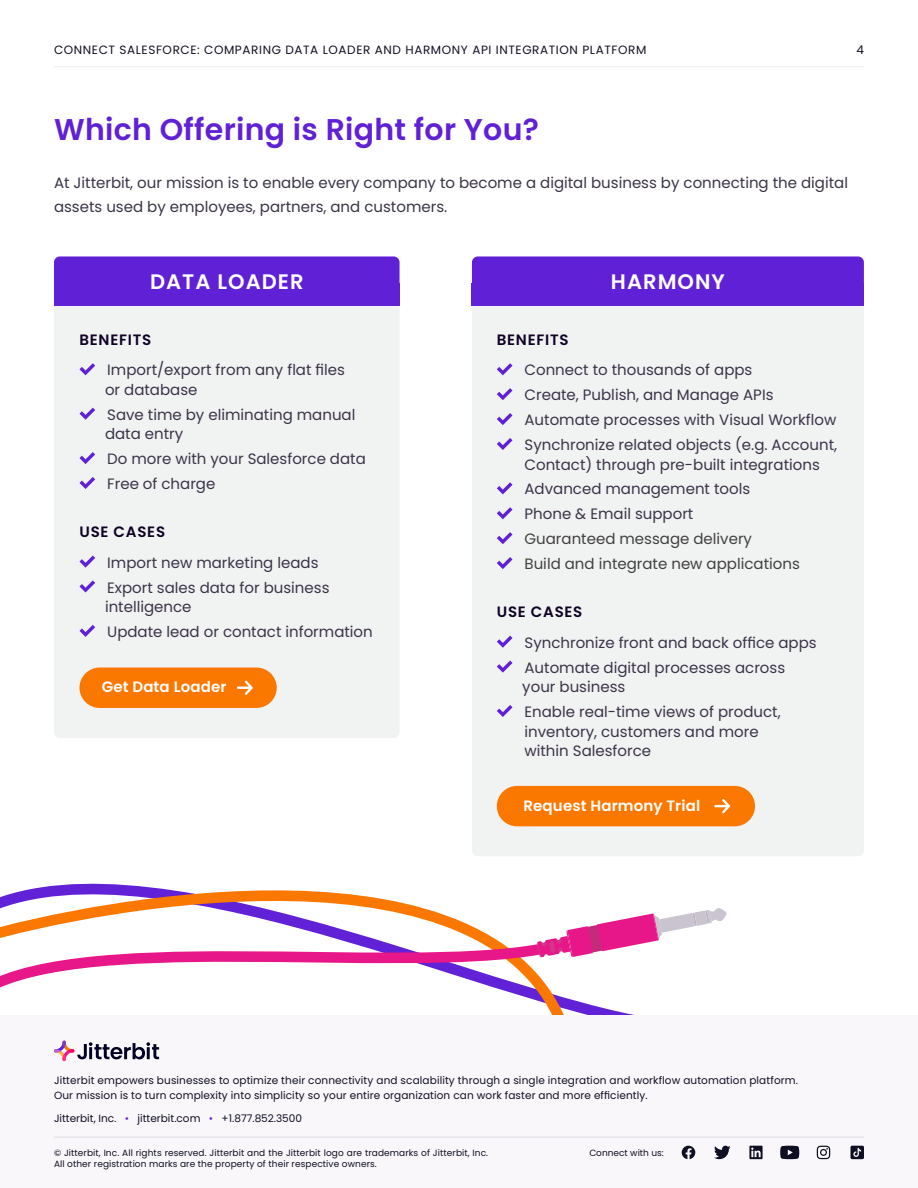
<style>
.page{position:relative;width:918px;height:1188px;background:#fff}
.page>*{position:absolute;margin:0;border:0;box-sizing:border-box;transform-origin:0 0}
.t1{font:600 30px "Poppins";letter-spacing:.01em;color:#6020d6}
.t2{font:600 21px "Poppins";letter-spacing:.05em;color:#fff}
.t3{font:15px/24.9px "Poppins";color:#3b3448}
.t4{font:15px/24.9px "Poppins";color:#414042}
.t5{font:600 15px "Poppins";letter-spacing:.05em;color:#0f0225}
.t6{font:600 15px "Poppins";letter-spacing:.01em;color:#fff}
.t7{font:12px "Poppins";letter-spacing:.05em;color:#151025}
.t8{font:10.5px/15px "Poppins";letter-spacing:.01em;color:#0e0f23}
.t9{font:9px/10.8px "Poppins";letter-spacing:.01em;color:#0e0f23}
.s1{color:#6020d6}
</style>
<div class="page">
<svg style="left:0;top:883px;width:578px;height:132px"></svg>
<svg style="left:0;top:927px;width:553px;height:84px"></svg>
<svg style="left:537px;top:908px;width:190px;height:49px"></svg>
<div style="left:0;top:1016px;width:918px;height:172px;background:#faf7fb"></div>
<hr style="left:54px;top:1137px;width:810px;height:1px;background:#e0dee5">
<svg style="left:682px;top:1146px;width:13px;height:13px"></svg>
<svg style="left:714px;top:1146px;width:17px;height:13px"></svg>
<svg style="left:749px;top:1146px;width:14px;height:13px"></svg>
<svg style="left:784px;top:1145px;width:16px;height:15px"></svg>
<svg style="left:780px;top:1146px;width:19px;height:13px"></svg>
<svg style="left:816px;top:1145px;width:15px;height:15px"></svg>
<svg style="left:817px;top:1146px;width:13px;height:13px"></svg>
<svg style="left:850px;top:1146px;width:14px;height:13px"></svg>
<hr style="left:54px;top:66px;width:810px;height:1px;background:#eee">
<svg style="left:54px;top:1041px;width:105px;height:20px"></svg>
<div style="left:54px;top:256px;width:346px;height:482px;background:#f1f2f2;border-radius:6px"></div>
<div style="left:54px;top:284px;width:346px;height:22px;background:#6020d6"></div>
<div style="left:54px;top:256px;width:346px;height:44px;background:#6020d6;border-radius:6px"></div>
<div style="left:472px;top:256px;width:392px;height:600px;background:#f1f2f2;border-radius:6px"></div>
<svg style="left:80px;top:363px;width:15px;height:12px"></svg>
<svg style="left:80px;top:408px;width:15px;height:12px"></svg>
<svg style="left:80px;top:452px;width:15px;height:12px"></svg>
<svg style="left:80px;top:477px;width:15px;height:12px"></svg>
<svg style="left:80px;top:556px;width:15px;height:12px"></svg>
<svg style="left:80px;top:580px;width:15px;height:13px"></svg>
<svg style="left:80px;top:625px;width:15px;height:12px"></svg>
<svg style="left:497px;top:363px;width:16px;height:12px"></svg>
<svg style="left:497px;top:388px;width:16px;height:12px"></svg>
<svg style="left:497px;top:413px;width:16px;height:12px"></svg>
<svg style="left:497px;top:438px;width:16px;height:12px"></svg>
<svg style="left:497px;top:482px;width:16px;height:12px"></svg>
<svg style="left:497px;top:507px;width:16px;height:12px"></svg>
<svg style="left:497px;top:532px;width:16px;height:12px"></svg>
<svg style="left:497px;top:557px;width:16px;height:12px"></svg>
<svg style="left:497px;top:636px;width:16px;height:12px"></svg>
<svg style="left:497px;top:661px;width:16px;height:12px"></svg>
<svg style="left:497px;top:705px;width:16px;height:12px"></svg>
<div style="left:472px;top:284px;width:392px;height:22px;background:#6020d6"></div>
<div style="left:472px;top:256px;width:392px;height:44px;background:#6020d6;border-radius:6px"></div>
<div style="left:80px;top:668px;width:197px;height:40px;background:#fa7800;border-radius:20px"></div>
<svg style="left:237px;top:680px;width:16px;height:15px"></svg>
<div style="left:497px;top:786px;width:258px;height:40px;background:#fa7800;border-radius:20px"></div>
<svg style="left:714px;top:799px;width:16px;height:14px"></svg>
<p class="t7" style="left:54px;top:43px;width:594px">CONNECT SALESFORCE: COMPARING DATA LOADER AND HARMONY API INTEGRATION PLATFORM</p>
<p class="t7" style="left:856px;top:43px;width:9px">4</p>
<h1 class="t1" style="left:54px;top:116px;width:487px">Which Offering is Right for You?</h1>
<p class="t3" style="left:54px;top:171px;width:796px;line-height:24px">At Jitterbit, our mission is to enable every company to become a digital business by connecting the digital assets used by employees, partners, and customers.</p>
<h2 class="t2" style="left:150px;top:273px;width:155px">DATA LOADER</h2>
<p class="t5" style="left:80px;top:333px;width:73px">BENEFITS</p>
<p class="t3" style="left:105px;top:360px;width:241px;line-height:19.5px">Import/export from any flat files or database</p>
<p class="t3" style="left:105px;top:405px;width:252px;line-height:19.5px">Save time by eliminating manual data entry</p>
<p class="t3" style="left:107px;top:447px;width:260px">Do more with your Salesforce data<br>Free of charge</p>
<p class="t5" style="left:80px;top:526px;width:87px">USE CASES</p>
<p class="t3" style="left:107px;top:550px;width:224px">Import new marketing leads<br>Export sales data for business</p>
<p class="t3" style="left:105px;top:595px;width:269px">intelligence<br>Update lead or contact information</p>
<p class="t6" style="left:102px;top:681px;width:126px">Get Data Loader</p>
<h2 class="t2" style="left:611px;top:273px;width:116px">HARMONY</h2>
<p class="t5" style="left:497px;top:333px;width:73px">BENEFITS</p>
<p class="t3" style="left:525px;top:358px;width:314px">Connect to thousands of apps<br>Create, Publish, and Manage APIs Automate processes with Visual Workflow Synchronize related objects (e.g. Account,</p>
<p class="t3" style="left:525px;top:452px;width:297px">Contact) through pre-built integrations<br>Advanced management tools<br>Phone &amp; Email support</p>
<p class="t4" style="left:525px;top:527px;width:277px">Guaranteed message delivery<br>Build and integrate new applications</p>
<p class="t5" style="left:497px;top:606px;width:87px">USE CASES</p>
<p class="t3" style="left:525px;top:630px;width:294px">Synchronize front and back office apps<br>Automate digital processes across</p>
<p class="t3" style="left:522px;top:675px;width:260px">your business<br>Enable real-time views of product,</p>
<p class="t3" style="left:525px;top:722px;width:236px;line-height:19.5px">inventory, customers and more within Salesforce</p>
<p class="t6" style="left:523px;top:799px;width:178px">Request Harmony Trial</p>
<p class="t8" style="left:54px;top:1073px;width:745px">Jitterbit empowers businesses to optimize their connectivity and scalability through a single integration and workflow automation platform.<br>Our mission is to turn complexity into simplicity so your entire organization can work faster and more efficiently.</p>
<p class="t8" style="left:54px;top:1111px;width:250px">Jitterbit, Inc. <span class="s1">•</span> jitterbit.com <span class="s1">•</span> +1.877.852.3500</p>
<p class="t9" style="left:54px;top:1148px;width:436px">© Jitterbit, Inc. All rights reserved. Jitterbit and the Jitterbit logo are trademarks of Jitterbit, Inc.<br>All other registration marks are the property of their respective owners.</p>
<p class="t9" style="left:589px;top:1147px;width:76px">Connect with us:</p>
</div>
